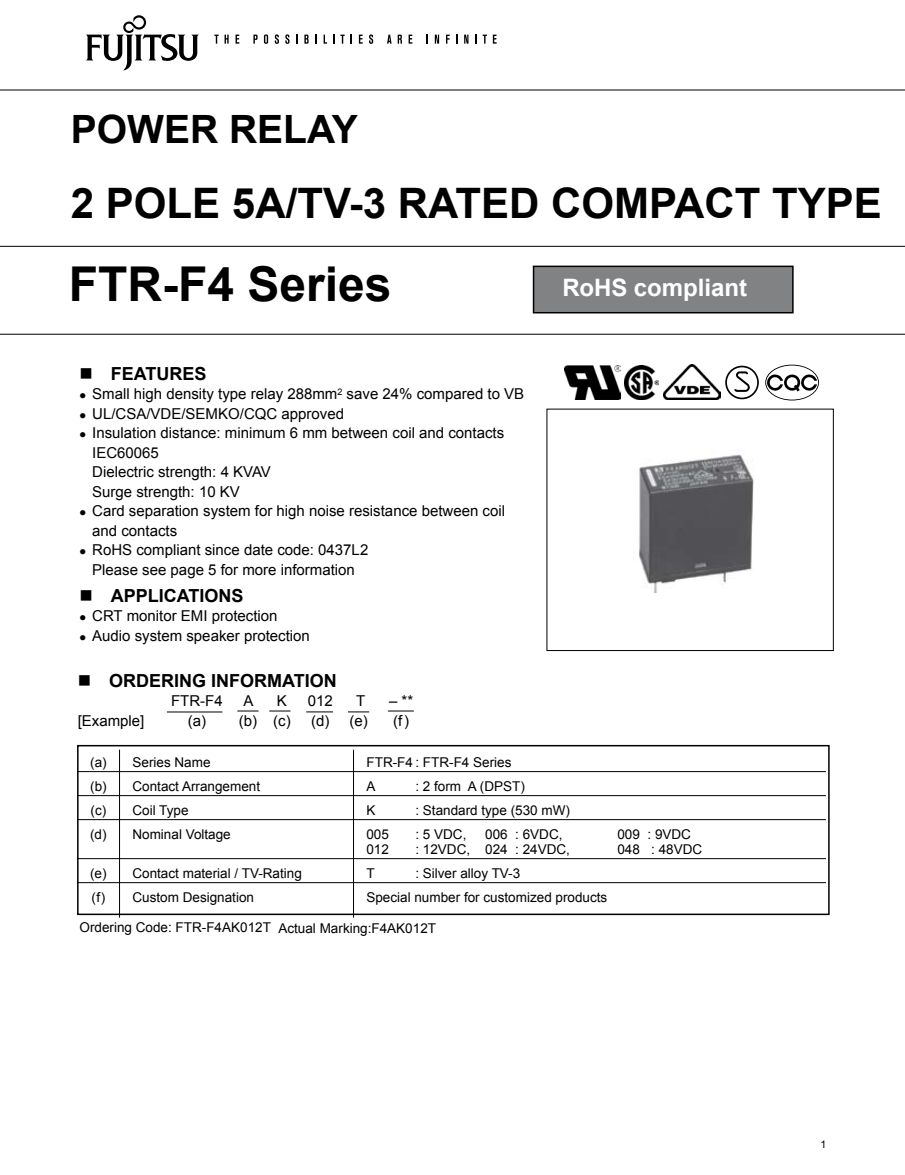
<style>
.page{position:relative;width:905px;height:1175px;background:#fff}
.page>*{position:absolute;margin:0;border:0;box-sizing:border-box;transform-origin:0 0}
.t1{font:700 48px "Arial";color:#000}
.t2{font:700 42px "Arial";color:#000}
.t3{font:700 39px "Arial";color:#000}
.t4{font:700 24px "Arial";color:#fff}
.t5{font:700 18px "Arial";color:#000}
.t6{font:15px/19.5px "Arial";color:#000}
.t7{font:13.5px "Arial";color:#000}
</style>
<div class="page">
<svg style="left:0;top:89px;width:904px;height:1px"></svg>
<img style="left:639px;top:454px;width:115px;height:138px">
<svg style="left:0;top:90px;width:904px;height:244px"></svg>
<hr style="left:0;top:246px;width:904px;height:1px;background:#000">
<svg style="left:86px;top:15px;width:411px;height:56px"></svg>
<div style="left:77px;top:745px;width:752px;height:170px;border:2px solid #000"></div>
<hr style="left:77px;top:771px;width:749px;height:1px;background:#000">
<hr style="left:77px;top:795px;width:749px;height:1px;background:#000">
<hr style="left:77px;top:819px;width:749px;height:1px;background:#000">
<hr style="left:77px;top:858px;width:749px;height:1px;background:#000">
<hr style="left:77px;top:882px;width:749px;height:1px;background:#000">
<hr style="left:119px;top:749px;width:1px;height:168px;background:#000">
<hr style="left:353px;top:749px;width:1px;height:168px;background:#000">
<hr style="left:167px;top:711px;width:55px;height:1px;background:#000">
<svg style="left:237px;top:710px;width:21px;height:1px"></svg>
<svg style="left:306px;top:711px;width:27px;height:1px"></svg>
<svg style="left:269px;top:710px;width:21px;height:1px"></svg>
<svg style="left:348px;top:711px;width:21px;height:1px"></svg>
<svg style="left:388px;top:710px;width:26px;height:1px"></svg>
<div style="left:533px;top:266px;width:259px;height:47px;background:#808284"></div>
<div style="left:532px;top:266px;width:261px;height:47px;border:2px solid #000"></div>
<img style="left:624px;top:365px;width:34px;height:34px">
<img style="left:564px;top:365px;width:56px;height:34px">
<img style="left:663px;top:364px;width:57px;height:35px">
<svg style="left:725px;top:366px;width:33px;height:33px"></svg>
<svg style="left:765px;top:364px;width:54px;height:36px"></svg>
<h3 class="t3" style="left:71px;top:103px;width:288px">POWER RELAY</h3>
<h2 class="t2" style="left:71px;top:175px;width:812px">2 POLE 5A/TV-3 RATED COMPACT TYPE</h2>
<h1 class="t1" style="left:69px;top:252px;width:324px">FTR-F4 Series</h1>
<p class="t5" style="left:79px;top:361px;width:129px">■ FEATURES</p>
<p class="t6" style="left:79px;top:384px;width:446px">● Small high density type relay 288mm<sup>2</sup> save 24% compared to VB</p>
<p class="t6" style="left:79px;top:404px;width:266px">● UL/CSA/VDE/SEMKO/CQC approved</p>
<p class="t6" style="left:92px;top:423px;width:413px;text-indent:-13px">● Insulation distance: minimum 6 mm between coil and contacts<br>IEC60065<br>Dielectric strength: 4 KVAV<br>Surge strength: 1 0 KV</p>
<p class="t6" style="left:92px;top:501px;width:414px;text-indent:-13px">● Card separation system for high noise resistance between coil and contacts</p>
<p class="t6" style="left:79px;top:540px;width:290px;text-align:center">● RoHS compliant since date code: 0437L2<br>Please see page 5 for more information</p>
<p class="t5" style="left:79px;top:583px;width:166px">■ APPLICATIONS</p>
<p class="t6" style="left:79px;top:606px;width:200px">● CRT monitor EMI protection</p>
<p class="t6" style="left:79px;top:626px;width:232px">● Audio system speaker protection</p>
<p class="t5" style="left:78px;top:668px;width:261px">■ ORDERING INFORMATION</p>
<p class="t6" style="left:171px;top:691px;width:53px">FTR-F4</p>
<p class="t6" style="left:243px;top:691px;width:12px">A</p>
<p class="t6" style="left:277px;top:691px;width:12px">K</p>
<p class="t6" style="left:308px;top:691px;width:27px">012</p>
<p class="t6" style="left:356px;top:691px;width:11px">T</p>
<p class="t6" style="left:389px;top:691px;width:26px">– **</p>
<p class="t6" style="left:78px;top:711px;width:68px">[Example]</p>
<p class="t6" style="left:188px;top:711px;width:104px">(a) (b) (c)</p>
<p class="t6" style="left:311px;top:711px;width:58px">(d) (e)</p>
<p class="t6" style="left:393px;top:711px;width:17px">(f)</p>
<h3 class="t4" style="left:562px;top:272px;width:186px">RoHS compliant</h3>
<p class="t7" style="left:90px;top:753px;width:122px">(a) Series Name</p>
<p class="t7" style="left:366px;top:753px;width:146px">FTR-F4 : FTR-F4 Series</p>
<p class="t7" style="left:90px;top:777px;width:171px">(b) Contact Arrangement</p>
<p class="t7" style="left:366px;top:777px;width:11px">A</p>
<p class="t7" style="left:415px;top:777px;width:111px">: 2 form A (DPST)</p>
<p class="t7" style="left:91px;top:801px;width:99px">(c) Coil Type</p>
<p class="t7" style="left:366px;top:801px;width:11px">K</p>
<p class="t7" style="left:415px;top:801px;width:156px">: Standard type (530 mW)</p>
<p class="t7" style="left:90px;top:825px;width:142px">(d) Nominal Voltage</p>
<p class="t7" style="left:366px;top:825px;width:24px">005</p>
<p class="t7" style="left:415px;top:825px;width:53px">: 5 VDC,</p>
<p class="t7" style="left:485px;top:825px;width:79px">006 : 6VDC,</p>
<p class="t7" style="left:617px;top:825px;width:75px">009 : 9VDC</p>
<p class="t7" style="left:366px;top:840px;width:24px">012</p>
<p class="t7" style="left:415px;top:840px;width:156px">: 1 2VDC, 024 : 24VDC,</p>
<p class="t7" style="left:617px;top:840px;width:86px">048 : 48VDC</p>
<p class="t7" style="left:90px;top:864px;width:213px">(e) Contact material / TV-Rating</p>
<p class="t7" style="left:366px;top:864px;width:10px">T</p>
<p class="t7" style="left:415px;top:864px;width:106px">: Silver alloy TV-3</p>
<p class="t7" style="left:92px;top:888px;width:164px">(f) Custom Designation</p>
<p class="t7" style="left:366px;top:888px;width:242px">Special number for customized products</p>
<p class="t7" style="left:79px;top:918px;width:358px">Ordering Code: FTR-F4AK01 2T Actual Marking:F4AK01 2T</p>
</div>
